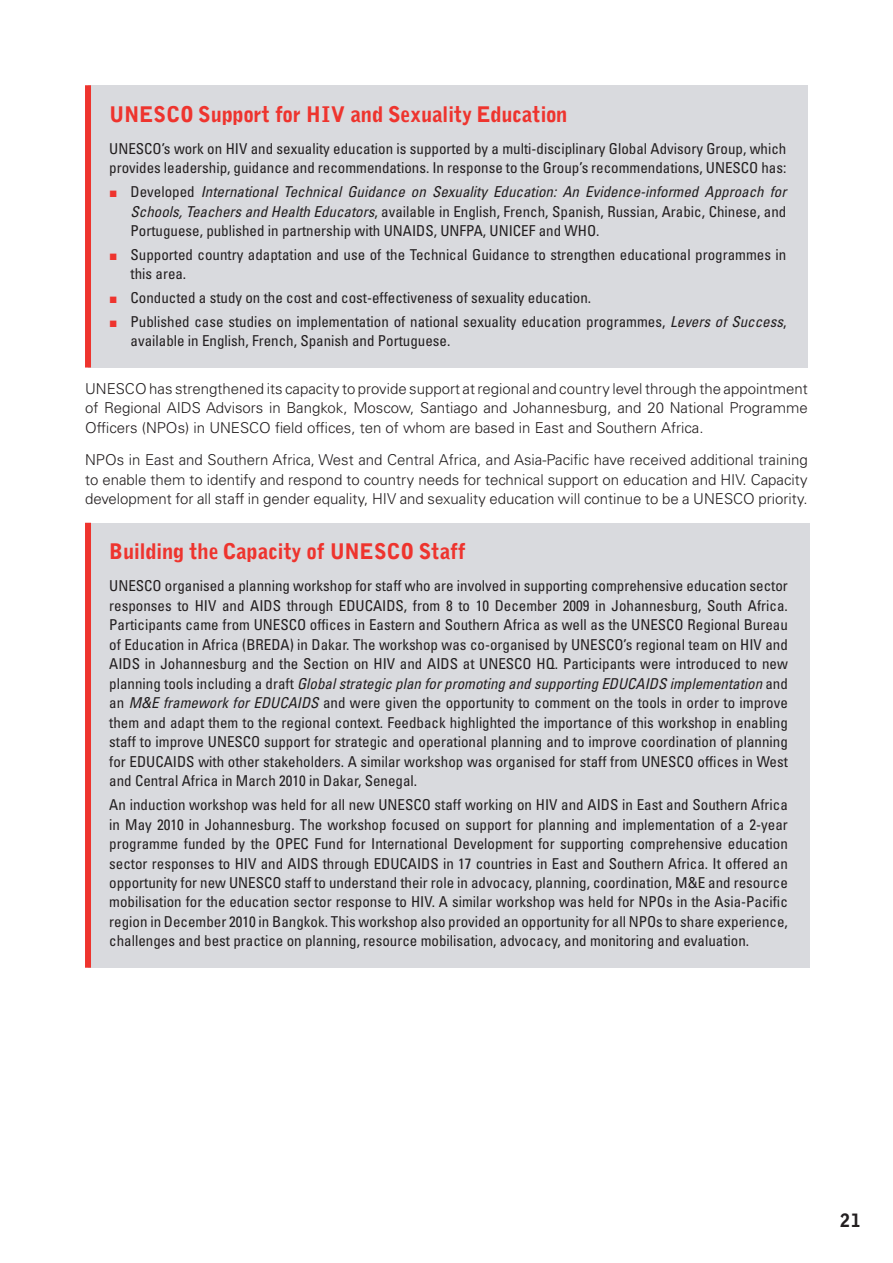
<style>
.page{position:relative;width:893px;height:1263px;background:#fff}
.page>*{position:absolute;margin:0;border:0;box-sizing:border-box;transform-origin:0 0}
.t1{font:900 21px "Grotesque MT Std";letter-spacing:-.015em;color:#ee342e}
.t2{font:900 18px "Grotesque MT Std";color:#231f20}
.t3{font:condensed 15px/19.5px "Univers LT Std";color:#231f20}
.t4{font:300 15px/19.5px "Univers LT Std";color:#231f20;text-align:justify}
.s1{color:#ee342e}
.s2{font-style:italic}
</style>
<div class="page">
<div style="left:88px;top:85px;width:720px;height:283px;background:#d9dade"></div>
<div style="left:85px;top:85px;width:6px;height:283px;background:#ee342e"></div>
<div style="left:88px;top:523px;width:721px;height:445px;background:#d9dade"></div>
<div style="left:85px;top:523px;width:6px;height:445px;background:#ee342e"></div>
<h1 class="t1" style="left:109px;top:105px;width:460px">UNESCO Support for HIV and Sexuality Education</h1>
<p class="t3" style="left:109px;top:140px;width:679px">UNESCO’s work on HIV and sexuality education is supported by a multi-disciplinary Global Advisory Group, which provides leadership, guidance and recommendations. In response to the Group’s recommendations, UNESCO has:</p>
<p class="t3" style="left:131px;top:183px;width:657px;text-align:justify;text-indent:-21px"><span class="s1">▪</span> Developed <span class="s2">International Technical Guidance on Sexuality Education: An Evidence-informed Approach for Schools, Teachers and Health Educators</span>, available in English, French, Spanish, Russian, Arabic, Chinese, and Portuguese, published in partnership with UNAIDS, UNFPA, UNICEF and WHO.</p>
<p class="t3" style="left:131px;top:246px;width:657px;text-indent:-21px"><span class="s1">▪</span> Supported country adaptation and use of the Technical Guidance to strengthen educational programmes in this area.</p>
<p class="t3" style="left:109px;top:289px;width:483px"><span class="s1">▪</span> Conducted a study on the cost and cost-effectiveness of sexuality education.</p>
<p class="t3" style="left:131px;top:313px;width:657px;text-indent:-21px"><span class="s1">▪</span> Published case studies on implementation of national sexuality education programmes, <span class="s2">Levers of Success</span>, available in English, French, Spanish and Portuguese.</p>
<p class="t4" style="left:85px;top:380px;width:724px">UNESCO has strengthened its capacity to provide support at regional and country level through the appointment of Regional AIDS Advisors in Bangkok, Moscow, Santiago and Johannesburg, and 20 National Programme Officers (NPOs) in UNESCO field offices, ten of whom are based in East and Southern Africa.</p>
<p class="t4" style="left:85px;top:451px;width:724px">NPOs in East and Southern Africa, West and Central Africa, and Asia-Pacific have received additional training to enable them to identify and respond to country needs for technical support on education and HIV. Capacity development for all staff in gender equality, HIV and sexuality education will continue to be a UNESCO priority.</p>
<h1 class="t1" style="left:109px;top:543px;width:358px">Building the Capacity of UNESCO Staff</h1>
<p class="t3" style="left:109px;top:577px;width:680px;text-align:justify">UNESCO organised a planning workshop for staff who are involved in supporting comprehensive education sector responses to HIV and AIDS through EDUCAIDS, from 8 to 10 December 2009 in Johannesburg, South Africa.<br>Participants came from UNESCO offices in Eastern and Southern Africa as well as the UNESCO Regional Bureau of Education in Africa (BREDA) in Dakar. The workshop was co-organised by UNESCO’s regional team on HIV and AIDS in Johannesburg and the Section on HIV and AIDS at UNESCO HQ. Participants were introduced to new planning tools including a draft <span class="s2">Global strategic plan for promoting and supporting EDUCAIDS implementation</span> and an <span class="s2">M&amp;E framework for EDUCAIDS</span> and were given the opportunity to comment on the tools in order to improve them and adapt them to the regional context. Feedback highlighted the importance of this workshop in enabling staff to improve UNESCO support for strategic and operational planning and to improve coordination of planning for EDUCAIDS with other stakeholders. A similar workshop was organised for staff from UNESCO offices in West and Central Africa in March 2010 in Dakar, Senegal.</p>
<p class="t3" style="left:109px;top:796px;width:680px;text-align:justify">An induction workshop was held for all new UNESCO staff working on HIV and AIDS in East and Southern Africa in May 2010 in Johannesburg. The workshop focused on support for planning and implementation of a 2-year programme funded by the OPEC Fund for International Development for supporting comprehensive education sector responses to HIV and AIDS through EDUCAIDS in 17 countries in East and Southern Africa. It offered an opportunity for new UNESCO staff to understand their role in advocacy, planning, coordination, M&amp;E and resource mobilisation for the education sector response to HIV. A similar workshop was held for NPOs in the Asia-Pacific region in December 2010 in Bangkok. This workshop also provided an opportunity for all NPOs to share experience, challenges and best practice on planning, resource mobilisation, advocacy, and monitoring and evaluation.</p>
<p class="t2" style="left:839px;top:1213px;width:23px">21</p>
</div>
